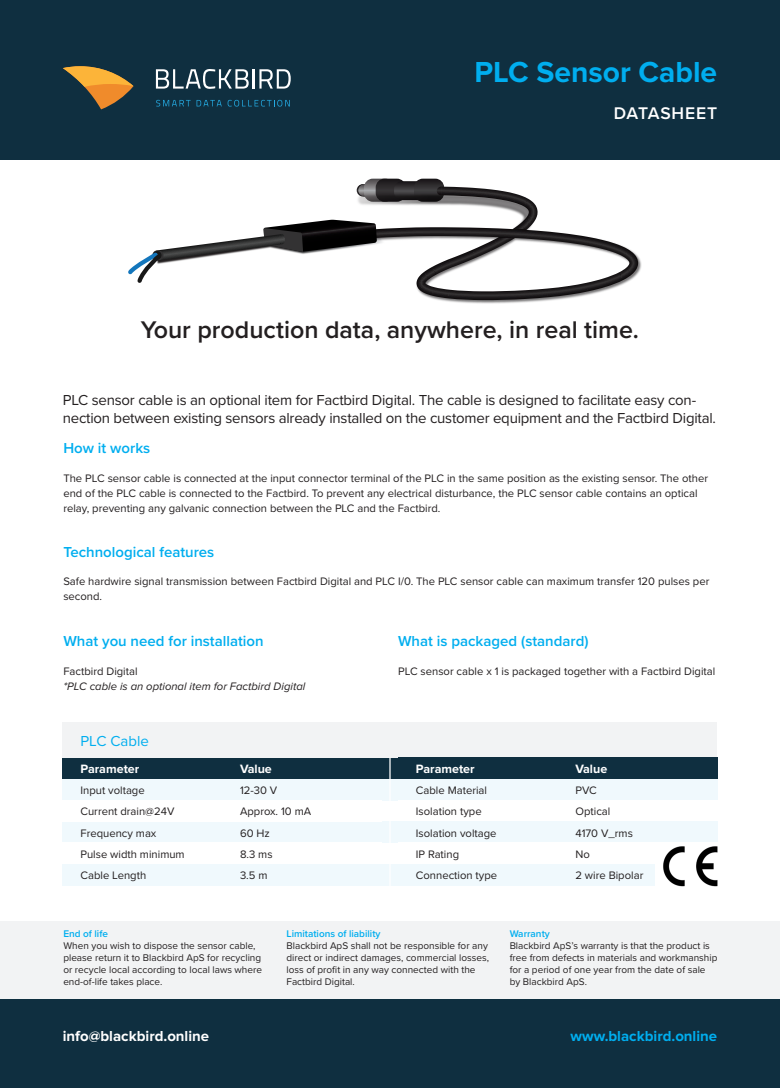
<style>
.page{position:relative;width:780px;height:1088px;background:#fff}
.page>*{position:absolute;margin:0;border:0;box-sizing:border-box;transform-origin:0 0}
.t1{font:700 30px "Proxima Nova";color:#00aeef}
.t2{font:600 25px "Proxima Nova";color:#231f20}
.t3{font:600 17.5px "Proxima Nova";letter-spacing:.045em;color:#fff}
.t4{font:15px/18px "Proxima Nova";letter-spacing:-.015em;color:#231f20}
.t5{font:600 15px "Proxima Nova";color:#00aeef}
.t6{font:700 15px "Proxima Nova";color:#fff}
.t7{font:700 15px "Proxima Nova";color:#00aeef}
.t8{font:15px "Proxima Nova";color:#00aeef}
.t9{font:700 12.5px "Proxima Nova";color:#fff}
.t10{font:11.25px/15px "Proxima Nova";color:#231f20}
.t11{font:italic 11.25px "Proxima Nova";color:#231f20}
.t12{font:10px/12px "Proxima Nova";color:#231f20}
.t13{font:600 10px "Proxima Nova";color:#00aeef}
</style>
<div class="page">
<div style="left:0;top:0;width:780px;height:160px;background:#0f2f40"></div>
<svg style="left:156px;top:100px;width:34px;height:7px"></svg>
<svg style="left:196px;top:100px;width:94px;height:7px"></svg>
<svg style="left:156px;top:69px;width:93px;height:20px"></svg>
<hr style="left:252px;top:69px;width:2px;height:20px;background:#fff">
<svg style="left:259px;top:69px;width:32px;height:20px"></svg>
<svg style="left:63px;top:66px;width:70px;height:43px"></svg>
<div style="left:0;top:999px;width:780px;height:89px;background:#0f2f40"></div>
<img style="left:357px;top:184px;width:285px;height:120px">
<svg style="left:364px;top:179px;width:80px;height:8px"></svg>
<svg style="left:329px;top:187px;width:309px;height:113px"></svg>
<svg style="left:128px;top:220px;width:249px;height:66px"></svg>
<div style="left:63px;top:779px;width:341px;height:21px;background:#f0f9fd"></div>
<div style="left:63px;top:821px;width:341px;height:22px;background:#f0f9fd"></div>
<div style="left:63px;top:864px;width:654px;height:21px;background:#f0f9fd"></div>
<div style="left:63px;top:758px;width:341px;height:21px;background:#0f2f40"></div>
<div style="left:63px;top:722px;width:654px;height:36px;background:#f2f3f4"></div>
<div style="left:398px;top:758px;width:319px;height:21px;background:#0f2f40"></div>
<div style="left:398px;top:779px;width:319px;height:21px;background:#f0f9fd"></div>
<div style="left:398px;top:821px;width:319px;height:22px;background:#f0f9fd"></div>
<hr style="left:389px;top:758px;width:1px;height:135px;background:#fff">
<div style="left:0;top:921px;width:780px;height:78px;background:#f2f3f4"></div>
<img style="left:656px;top:846px;width:62px;height:41px">
<p class="t1" style="left:474px;top:55px;width:244px">PLC Sensor Cable</p>
<p class="t3" style="left:613px;top:100px;width:105px">DATASHEET</p>
<p class="t2" style="left:141px;top:311px;width:499px">Your production data, anywhere, in real time.</p>
<p class="t4" style="left:63px;top:390px;width:654px">PLC sensor cable is an optional item for Factbird Digital. The cable is designed to facilitate easy con&shy;nection between existing sensors already installed on the customer equipment and the Factbird Digital.</p>
<p class="t5" style="left:63px;top:437px;width:88px">How it works</p>
<p class="t10" style="left:63px;top:470px;width:646px">The PLC sensor cable is connected at the input connector terminal of the PLC in the same position as the existing sensor. The other end of the PLC cable is connected to the Factbird. To prevent any electrical disturbance, the PLC sensor cable contains an optical relay, preventing any galvanic connection between the PLC and the Factbird.</p>
<p class="t5" style="left:63px;top:541px;width:152px">Technological features</p>
<p class="t10" style="left:63px;top:574px;width:647px">Safe hardwire signal transmission between Factbird Digital and PLC I/0. The PLC sensor cable can maximum transfer 120 pulses per second.</p>
<p class="t5" style="left:63px;top:630px;width:202px">What you need for installation</p>
<p class="t10" style="left:63px;top:663px;width:76px">Factbird Digital</p>
<p class="t11" style="left:63px;top:680px;width:243px">*PLC cable is an optional item for Factbird Digital</p>
<p class="t5" style="left:398px;top:630px;width:192px">What is packaged (standard)</p>
<p class="t10" style="left:398px;top:663px;width:319px">PLC sensor cable x 1 is packaged together with a Factbird Digital</p>
<p class="t8" style="left:80px;top:730px;width:70px">PLC Cable</p>
<p class="t9" style="left:80px;top:762px;width:60px">Parameter</p>
<p class="t10" style="left:80px;top:782px;width:66px">Input voltage</p>
<p class="t10" style="left:80px;top:804px;width:95px">Current drain@24V</p>
<p class="t10" style="left:80px;top:825px;width:77px">Frequency max</p>
<p class="t10" style="left:80px;top:867px;width:67px">Cable Length</p>
<p class="t10" style="left:80px;top:846px;width:106px">Pulse width minimum</p>
<p class="t9" style="left:240px;top:762px;width:33px">Value</p>
<p class="t10" style="left:240px;top:782px;width:39px">12-30 V</p>
<p class="t10" style="left:240px;top:804px;width:73px">Approx. 10 mA</p>
<p class="t10" style="left:240px;top:825px;width:31px">60 Hz</p>
<p class="t10" style="left:240px;top:867px;width:29px">3.5 m</p>
<p class="t10" style="left:240px;top:846px;width:34px">8.3 ms</p>
<p class="t9" style="left:416px;top:762px;width:60px">Parameter</p>
<p class="t10" style="left:416px;top:782px;width:73px">Cable Material</p>
<p class="t10" style="left:416px;top:804px;width:67px">Isolation type</p>
<p class="t10" style="left:416px;top:825px;width:82px">Isolation voltage</p>
<p class="t10" style="left:416px;top:867px;width:83px">Connection type</p>
<p class="t10" style="left:416px;top:846px;width:45px">IP Rating</p>
<p class="t9" style="left:575px;top:762px;width:33px">Value</p>
<p class="t10" style="left:575px;top:782px;width:23px">PVC</p>
<p class="t10" style="left:575px;top:804px;width:36px">Optical</p>
<p class="t10" style="left:575px;top:825px;width:59px">4170 V_rms</p>
<p class="t10" style="left:575px;top:867px;width:69px">2 wire Bipolar</p>
<p class="t10" style="left:575px;top:846px;width:16px">No</p>
<p class="t13" style="left:63px;top:926px;width:46px">End of life</p>
<p class="t12" style="left:63px;top:939px;width:200px">When you wish to dispose the sensor cable, please return it to Blackbird ApS for recycling or recycle local according to local laws where end-of-life takes place.</p>
<p class="t13" style="left:286px;top:926px;width:95px">Limitations of liability</p>
<p class="t12" style="left:286px;top:939px;width:204px">Blackbird ApS shall not be responsible for any direct or indirect damages, commercial losses, loss of profit in any way connected with the Factbird Digital.</p>
<p class="t13" style="left:509px;top:926px;width:42px">Warranty</p>
<p class="t12" style="left:509px;top:939px;width:209px">Blackbird ApS’s warranty is that the product is free from defects in materials and workmanship for a period of one year from the date of sale by Blackbird ApS.</p>
<p class="t6" style="left:63px;top:1027px;width:148px">info@blackbird.online</p>
<p class="t7" style="left:570px;top:1027px;width:148px">www.blackbird.online</p>
</div>
